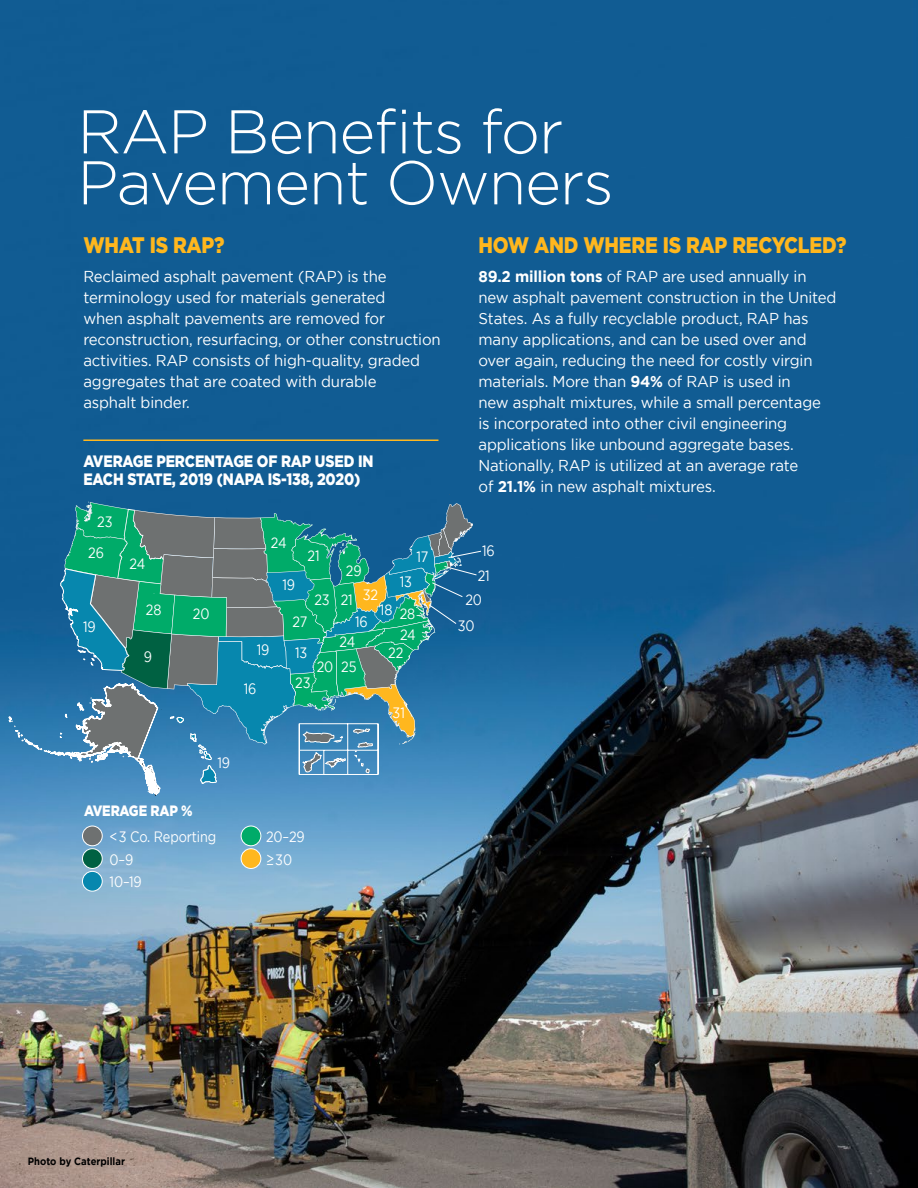
<style>
.page{position:relative;width:918px;height:1188px;background:#fff}
.page>*{position:absolute;margin:0;border:0;box-sizing:border-box;transform-origin:0 0}
.t1{font:300 61.5px/51px "Gotham";letter-spacing:-.02em;color:#fff}
.t2{font:900 22.5px "Gotham";letter-spacing:-.01em;color:#ffb71e;scale:.85 1}
.t3{font:900 16.5px/18px "Gotham";letter-spacing:-.01em;color:#fff;scale:.85 1}
.t4{font:15.75px/21px "Gotham";letter-spacing:-.01em;color:#fff;scale:.95 1}
.t5{font:15px/22.5px "Gotham";letter-spacing:-.01em;color:#fff;scale:.85 1}
.t6{font:900 15px "Gotham";letter-spacing:-.015em;color:#fff;scale:.85 1}
.t7{font:700 10.5px "Gotham";color:#000;scale:.9 1}
.s1{font-weight:700}
</style>
<div class="page">
<img style="left:0;top:0;width:918px;height:1188px">
<hr style="left:83px;top:440px;width:355px;height:1px;background:#ffb71e">
<div style="left:82px;top:826px;width:20px;height:20px;background:#6e7171;border-radius:50%"></div>
<div style="left:82px;top:826px;width:21px;height:20px;border:1px solid #fff;border-radius:50%"></div>
<div style="left:82px;top:849px;width:20px;height:19px;background:#006142;border-radius:50%"></div>
<div style="left:82px;top:848px;width:21px;height:21px;border:1px solid #fff;border-radius:50%"></div>
<div style="left:82px;top:871px;width:20px;height:20px;background:#0787ae;border-radius:50%"></div>
<div style="left:82px;top:871px;width:21px;height:21px;border:1px solid #fff;border-radius:50%"></div>
<div style="left:241px;top:826px;width:20px;height:20px;background:#00ab69;border-radius:50%"></div>
<div style="left:241px;top:826px;width:20px;height:20px;border:1px solid #fff;border-radius:50%"></div>
<div style="left:241px;top:849px;width:20px;height:19px;background:#ffb71e;border-radius:50%"></div>
<div style="left:241px;top:848px;width:20px;height:21px;border:1px solid #fff;border-radius:50%"></div>
<svg style="left:9px;top:502px;width:473px;height:296px"></svg>
<h1 class="t1" style="left:77px;top:104px;width:538px">RAP Benefits for<br>Pavement Owners</h1>
<h2 class="t2" style="left:83px;top:232px;width:168px">WHAT IS RAP?</h2>
<p class="t4" style="left:83px;top:265px;width:378px">Reclaimed asphalt pavement (RAP) is the terminology used for materials generated<br>when asphalt pavements are removed for reconstruction, resurfacing, or other construction activities. RAP consists of high-quality, graded aggregates that are coated with durable<br>asphalt binder.</p>
<h2 class="t2" style="left:478px;top:232px;width:434px">HOW AND WHERE IS RAP RECYCLED?</h2>
<p class="t4" style="left:478px;top:265px;width:378px"><span class="s1">89.2 million tons</span> of RAP are used annually in new asphalt pavement construction in the United States. As a fully recyclable product, RAP has many applications, and can be used over and over again, reducing the need for costly virgin materials. More than <span class="s1">94%</span> of RAP is used in<br>new asphalt mixtures, while a small percentage<br>is incorporated into other civil engineering applications like unbound aggregate bases.<br>Nationally, RAP is utilized at an average rate<br>of <span class="s1">21.1%</span> in new asphalt mixtures.</p>
<p class="t3" style="left:83px;top:452px;width:343px">AVERAGE PERCENTAGE OF RAP USED IN<br>EACH STATE, 2019 (NAPA IS-138, 2020)</p>
<p class="t5" style="left:88px;top:506px;width:30px;line-height:31.2px;text-indent:9px">23<br>26</p>
<p class="t5" style="left:83px;top:615px;width:16px">19</p>
<p class="t5" style="left:130px;top:552px;width:20px">24</p>
<p class="t5" style="left:146px;top:598px;width:20px">28</p>
<p class="t5" style="left:193px;top:602px;width:21px">20</p>
<p class="t5" style="left:144px;top:645px;width:11px">9</p>
<p class="t5" style="left:271px;top:531px;width:20px">24</p>
<p class="t5" style="left:308px;top:544px;width:16px">21</p>
<p class="t5" style="left:314px;top:588px;width:20px">23</p>
<p class="t5" style="left:283px;top:573px;width:16px">19</p>
<p class="t5" style="left:292px;top:610px;width:19px">27</p>
<p class="t5" style="left:257px;top:639px;width:16px">19</p>
<p class="t5" style="left:295px;top:641px;width:16px">13</p>
<p class="t5" style="left:417px;top:545px;width:16px">17</p>
<p class="t5" style="left:346px;top:559px;width:20px">29</p>
<p class="t5" style="left:400px;top:570px;width:16px">13</p>
<p class="t5" style="left:341px;top:586px;width:46px">21 32</p>
<p class="t5" style="left:380px;top:600px;width:43px">18 28</p>
<p class="t5" style="left:355px;top:610px;width:16px">16</p>
<p class="t5" style="left:388px;top:625px;width:34px;line-height:18.6px;text-indent:12px">24<br>22</p>
<p class="t5" style="left:340px;top:630px;width:20px">24</p>
<p class="t5" style="left:244px;top:677px;width:16px">16</p>
<p class="t5" style="left:317px;top:655px;width:48px">20 25</p>
<p class="t5" style="left:295px;top:671px;width:20px">23</p>
<p class="t5" style="left:393px;top:701px;width:16px">31</p>
<p class="t5" style="left:217px;top:751px;width:16px">19</p>
<p class="t6" style="left:84px;top:802px;width:129px">AVERAGE RAP %</p>
<p class="t5" style="left:110px;top:825px;width:127px">&lt; 3 Co. Reporting<br>0–9<br>10–19</p>
<p class="t5" style="left:266px;top:825px;width:47px">20–29 –&gt; 3 0</p>
<p class="t5" style="left:482px;top:539px;width:16px">16</p>
<p class="t5" style="left:478px;top:564px;width:16px">21</p>
<p class="t5" style="left:458px;top:587px;width:30px;line-height:26px;text-align:center">20<br>30</p>
<p class="t7" style="left:28px;top:1155px;width:109px">Photo by Caterpillar</p>
</div>
